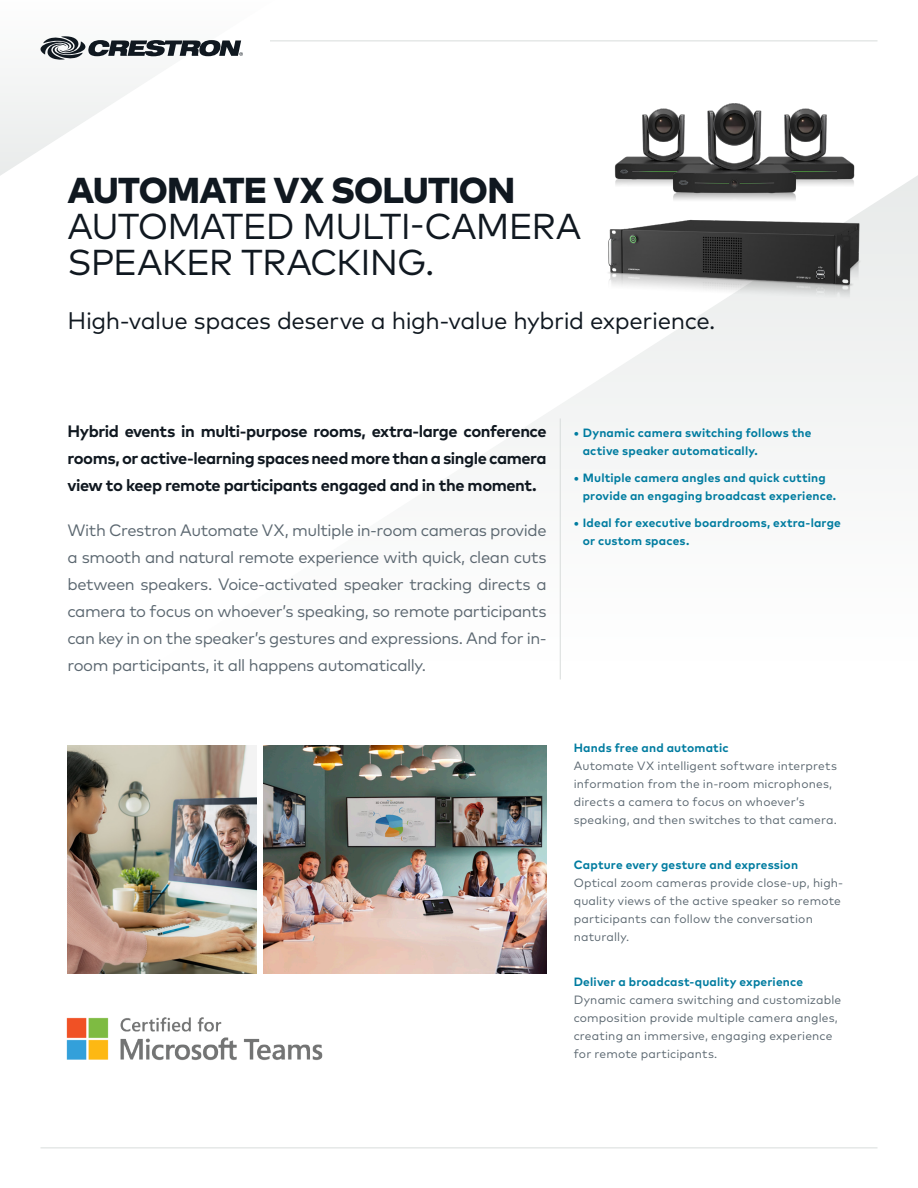
<style>
.page{position:relative;width:918px;height:1188px;background:#fff}
.page>*{position:absolute;margin:0;border:0;box-sizing:border-box;transform-origin:0 0}
.Headline{font:36px/36px "Mark Pro";letter-spacing:-.025em;color:#101820}
.Subhead{font:24px "Mark Pro";letter-spacing:-.02em;color:#101820}
.Intro{font:16.5px/27px "Mark Pro";letter-spacing:-.025em;color:#5b6770;text-align:justify}
.Intro-2{font:700 16.5px/27px "Mark Pro";letter-spacing:-.025em;color:#101820;text-align:justify}
.Body_Copy{font:12px/18px "Mark Pro";letter-spacing:.01em;color:#5b6770}
.Body_Title{font:700 12px/18px "Mark Pro";letter-spacing:.015em;color:#007ca0}
.s1{font-weight:800}
</style>
<div class="page">
<svg style="left:0;top:40px;width:295px;height:136px"></svg>
<svg style="left:145px;top:166px;width:773px;height:495px"></svg>
<img style="left:66px;top:1017px;width:257px;height:44px">
<hr style="left:270px;top:41px;width:608px;height:1px;background:#d8dcdb">
<hr style="left:40px;top:1148px;width:838px;height:1px;background:#d8dcdb">
<svg style="left:38px;top:36px;width:205px;height:24px"></svg>
<hr style="left:560px;top:418px;width:1px;height:262px;background:#d8dcdb">
<img style="left:593px;top:103px;width:283px;height:96px">
<img style="left:593px;top:199px;width:284px;height:121px">
<img style="left:68px;top:745px;width:188px;height:229px">
<img style="left:263px;top:745px;width:284px;height:229px">
<p class="Headline" style="left:68px;top:169px;width:515px"><span class="s1">AUTOMATE VX SOLUTION<br></span>AUTOMATED MULTI-CAMERA<br>SPEAKER TRACKING.</p>
<p class="Subhead" style="left:68px;top:302px;width:650px">High-value spaces deserve a high-value hybrid experience.</p>
<p class="Intro-2" style="left:68px;top:416px;width:481px">Hybrid events in multi-purpose rooms, extra-large conference rooms, or active-learning spaces need more than a single camera view to keep remote participants engaged and in the moment.</p>
<p class="Intro" style="left:68px;top:515px;width:481px">With Crestron Automate VX, multiple in-room cameras provide a smooth and natural remote experience with quick, clean cuts between speakers. Voice-activated speaker tracking directs a camera to focus on whoever’s speaking, so remote participants can key in on the speaker’s gestures and expressions. And for in&shy;room participants, it all happens automatically.</p>
<p class="Body_Title" style="left:583px;top:422px;width:230px;text-indent:-9px">• Dynamic camera switching follows the active speaker automatically.</p>
<p class="Body_Title" style="left:583px;top:467px;width:255px;text-indent:-9px">• Multiple camera angles and quick cutting provide an engaging broadcast experience.</p>
<p class="Body_Title" style="left:583px;top:512px;width:260px;text-indent:-9px">• Ideal for executive boardrooms, extra-large or custom spaces.</p>
<p class="Body_Title" style="left:574px;top:738px;width:156px">Hands free and automatic</p>
<p class="Body_Copy" style="left:574px;top:756px;width:265px">Automate VX intelligent software interprets information from the in-room microphones, directs a camera to focus on whoever’s speaking, and then switches to that camera.</p>
<p class="Body_Title" style="left:574px;top:855px;width:226px">Capture every gesture and expression</p>
<p class="Body_Copy" style="left:574px;top:873px;width:271px">Optical zoom cameras provide close-up, high&shy;quality views of the active speaker so remote participants can follow the conversation naturally.</p>
<p class="Body_Title" style="left:574px;top:972px;width:231px">Deliver a broadcast-quality experience</p>
<p class="Body_Copy" style="left:574px;top:990px;width:269px">Dynamic camera switching and customizable composition provide multiple camera angles, creating an immersive, engaging experience for remote participants.</p>
</div>
